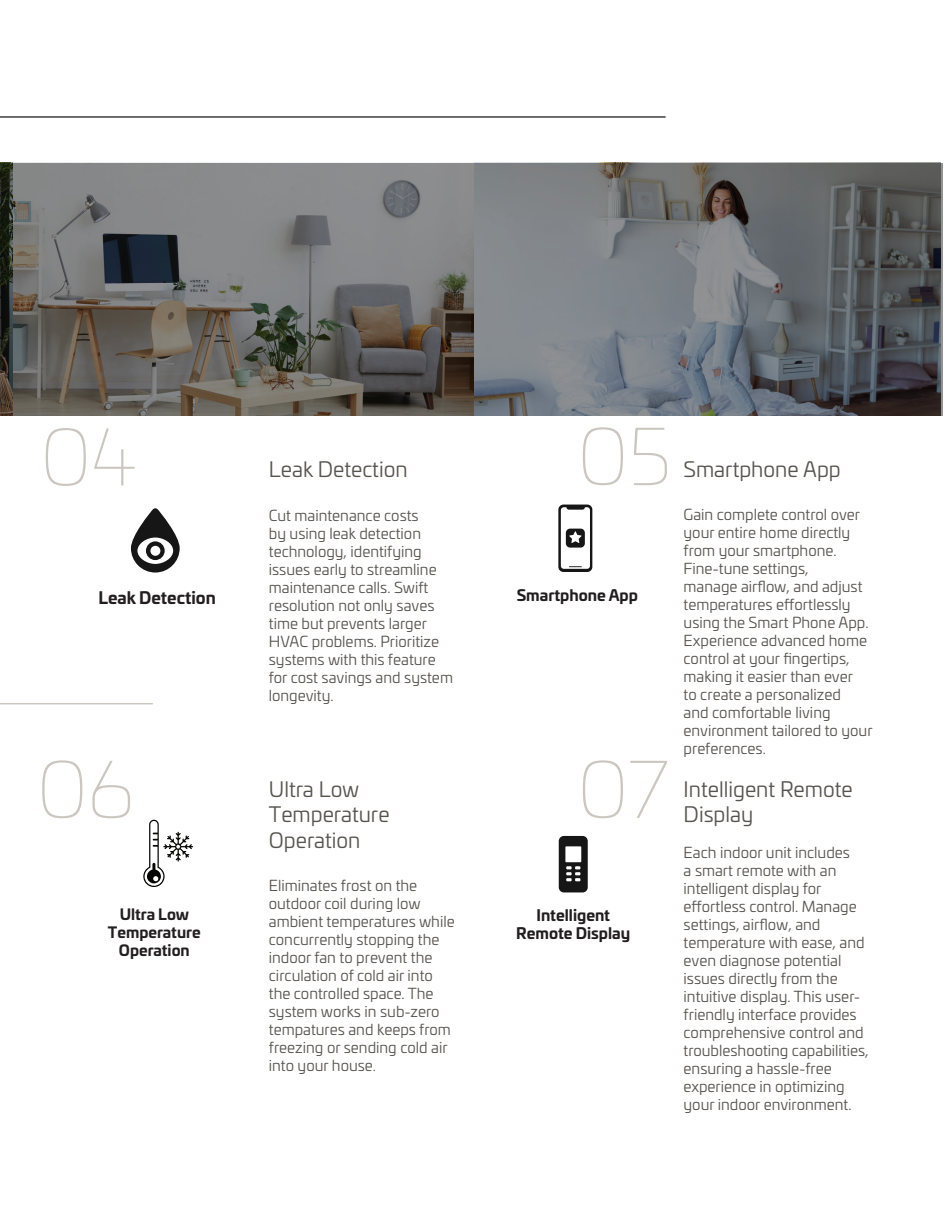
<style>
.page{position:relative;width:945px;height:1215px;background:#fff}
.page>*{position:absolute;margin:0;border:0;box-sizing:border-box;transform-origin:0 0}
.t1{font:100 78px "Univia Pro";color:#cbc6bf}
.t2{font:21px/25.2px "Univia Pro";color:#575450}
.t3{font:700 16.5px "Univia Pro";color:#231f20}
.t4{font:700 15.3px/18.3px "Univia Pro";color:#211d1f;text-align:center}
.t5{font:15px/18px "Univia Pro";color:#575450}
.t6{font:700 15px/18px "Univia Pro";color:#231f20;text-align:center}
</style>
<div class="page">
<svg style="left:0;top:163px;width:943px;height:252px;background:#6b6d6e"></svg>
<hr style="left:0;top:116px;width:666px;height:2px;background:#3e3e3f">
<svg style="left:0;top:703px;width:153px;height:2px"></svg>
<svg style="left:131px;top:508px;width:49px;height:65px"></svg>
<svg style="left:558px;top:505px;width:34px;height:67px"></svg>
<svg style="left:559px;top:836px;width:29px;height:56px"></svg>
<svg style="left:143px;top:820px;width:50px;height:67px"></svg>
<h1 class="t1" style="left:40px;top:402px;width:98px">04</h1>
<p class="t3" style="left:98px;top:585px;width:119px">Leak Detection</p>
<h1 class="t1" style="left:37px;top:735px;width:99px">06</h1>
<p class="t6" style="left:108px;top:904px;width:94px">Ultra Low<br>Temperature<br>Operation</p>
<h2 class="t2" style="left:269px;top:456px;width:140px">Leak Detection</h2>
<p class="t5" style="left:269px;top:505px;width:186px">Cut maintenance costs<br>by using leak detection technology, identifying issues early to streamline maintenance calls. Swift resolution not only saves time but prevents larger<br>HVAC problems. Prioritize systems with this feature for cost savings and system longevity.</p>
<h2 class="t2" style="left:269px;top:776px;width:122px">Ultra Low<br>Temperature<br>Operation</h2>
<p class="t5" style="left:269px;top:876px;width:187px">Eliminates frost on the outdoor coil during low ambient temperatures while concurrently stopping the indoor fan to prevent the circulation of cold air into the controlled space. The system works in sub-zero tempatures and keeps from freezing or sending cold air into your house.</p>
<h1 class="t1" style="left:577px;top:402px;width:95px">05</h1>
<p class="t4" style="left:517px;top:585px;width:123px">Smartphone App</p>
<h1 class="t1" style="left:577px;top:735px;width:93px">07</h1>
<p class="t4" style="left:516px;top:905px;width:116px">Intelligent<br>Remote Display</p>
<h2 class="t2" style="left:684px;top:455px;width:159px">Smartphone App</h2>
<p class="t5" style="left:684px;top:505px;width:190px">Gain complete control over your entire home directly from your smartphone.<br>Fine-tune settings,<br>manage airflow, and adjust temperatures effortlessly using the Smart Phone App.<br>Experience advanced home control at your fingertips, making it easier than ever<br>to create a personalized<br>and comfortable living environment tailored to your preferences.</p>
<h2 class="t2" style="left:684px;top:776px;width:171px">Intelligent Remote<br>Display</h2>
<p class="t5" style="left:684px;top:843px;width:186px">Each indoor unit includes<br>a smart remote with an intelligent display for effortless control. Manage settings, airflow, and temperature with ease, and even diagnose potential issues directly from the intuitive display. This user&shy;friendly interface provides comprehensive control and troubleshooting capabilities, ensuring a hassle-free experience in optimizing your indoor environment.</p>
</div>
